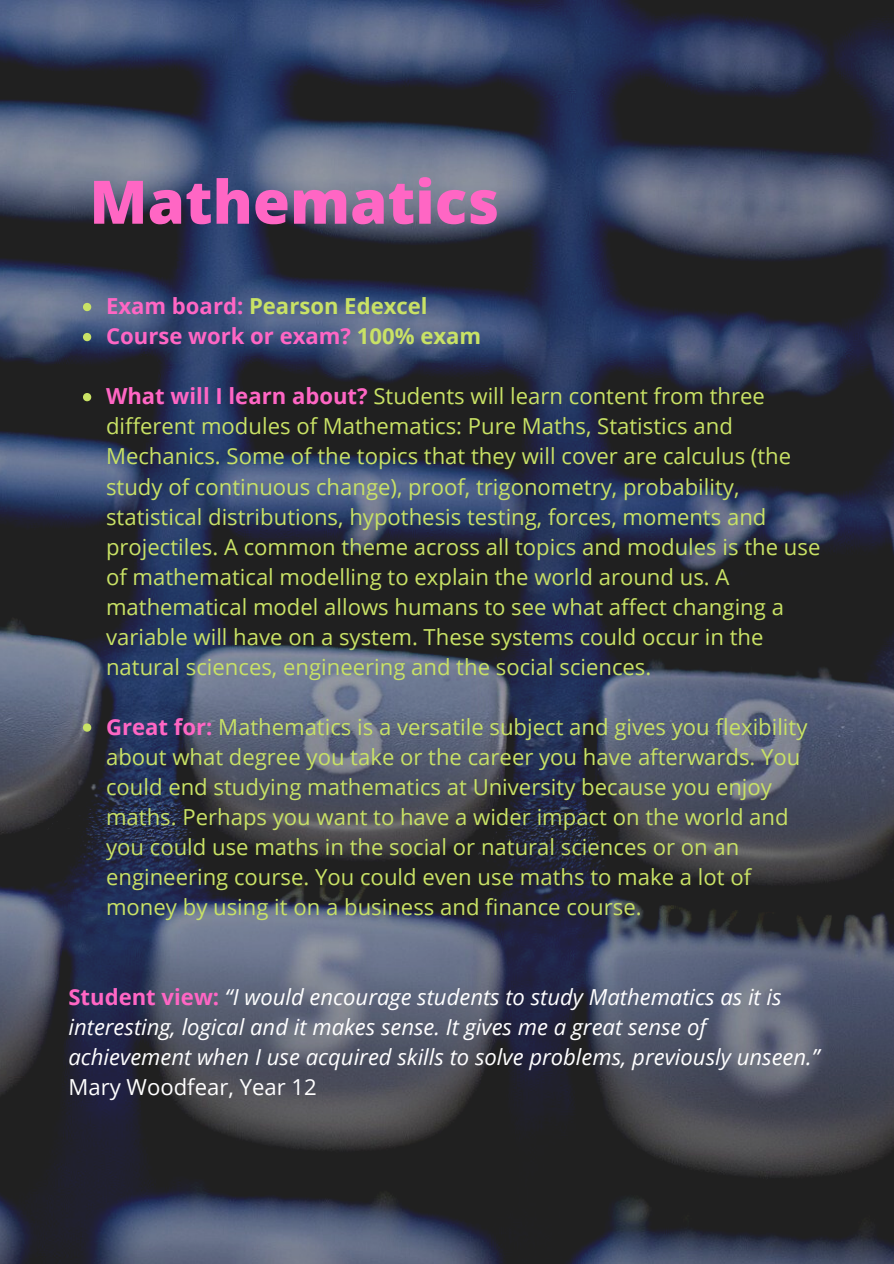
<style>
.page{position:relative;width:894px;height:1264px;background:#fff}
.page>*{position:absolute;margin:0;border:0;box-sizing:border-box;transform-origin:0 0}
.t1{font:800 60px "Open Sans";color:#ff66c4}
.t2{font:22.05px/30px "Open Sans";color:#c9e265}
.t3{font:italic 22.05px/30px "Open Sans";color:#fff}
.t4{font:700 22.05px "Open Sans";color:#ff66c4}
.t5{font:700 22.05px "Open Sans";color:#c9e265}
.s1{color:#ff66c4}
.s2{color:#c9e265}
.s3{font-weight:700;color:#ff66c4}
.s4{font-weight:700;font-style:normal;color:#ff66c4}
.s5{font-style:normal}
</style>
<div class="page">
<img style="left:0;top:0;width:893px;height:1263px">
<svg style="left:83px;top:303px;width:8px;height:8px"></svg>
<svg style="left:83px;top:333px;width:8px;height:8px"></svg>
<svg style="left:83px;top:393px;width:8px;height:8px"></svg>
<svg style="left:83px;top:723px;width:8px;height:8px"></svg>
<p class="t1" style="left:89px;top:160px;width:411px">Mathematics</p>
<p class="t5" style="left:106px;top:291px;width:323px"><span class="s1">Exam board:</span> Pearson Edexcel</p>
<p class="t4" style="left:106px;top:321px;width:376px">Course work or exam? <span class="s2">100% exam</span></p>
<p class="t2" style="left:106px;top:381px;width:715px"><span class="s3">What will I learn about?</span> Students will learn content from three different modules of Mathematics: Pure Maths, Statistics and Mechanics. Some of the topics that they will cover are calculus (the study of continuous change), proof, trigonometry, probability, statistical distributions, hypothesis testing, forces, moments and projectiles. A common theme across all topics and modules is the use of mathematical modelling to explain the world around us. A mathematical model allows humans to see what affect changing a variable will have on a system. These systems could occur in the natural sciences, engineering and the social sciences.</p>
<p class="t2" style="left:106px;top:711px;width:702px"><span class="s3">Great for:</span> Mathematics is a versatile subject and gives you flexibility about what degree you take or the career you have afterwards. You could end studying mathematics at University because you enjoy maths. Perhaps you want to have a wider impact on the world and you could use maths in the social or natural sciences or on an engineering course. You could even use maths to make a lot of money by using it on a business and finance course.</p>
<p class="t3" style="left:68px;top:981px;width:752px"><span class="s4">Student view:</span> “I would encourage students to study Mathematics as it is interesting, logical and it makes sense. It gives me a great sense of achievement when I use acquired skills to solve problems, previously unseen.” <span class="s5">Mary Woodfear, Year 12</span></p>
</div>
